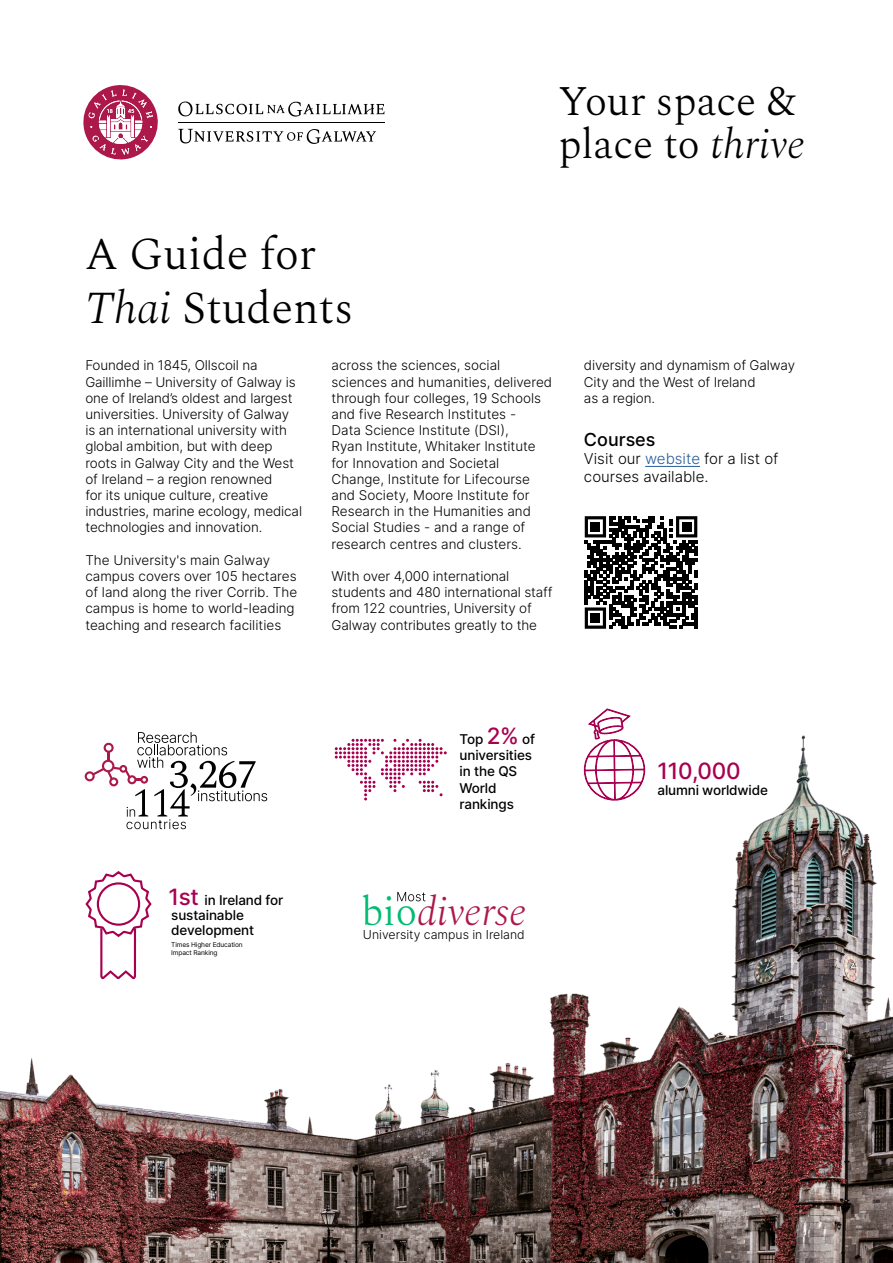
<style>
.page{position:relative;width:893px;height:1263px;background:#fff}
.page>*{position:absolute;margin:0;border:0;box-sizing:border-box;transform-origin:0 0}
.t1{font:300 45px/54px "Spectral";color:#000}
.t2{font:300 41.55px/42.9px "Spectral";color:#000}
.t3{font:italic 300 40.2px "Spectral";color:#ad184a}
.t4{font:500 22.5px "Inter";letter-spacing:-.01em;color:#a80050}
.t5{font:500 18px "Inter";color:#000}
.t6{font:300 15px/18px "Inter";color:#000}
.t7{font:300 13.5px/16.2px "Inter";letter-spacing:-.01em;color:#000}
.t8{font:500 13.5px/16.2px "Inter";letter-spacing:-.01em;color:#000}
.t9{font:300 12.3px "Inter";color:#000}
.t10{font:6.6px/8.9px "Inter";letter-spacing:-.02em;color:#000}
.s1{font-style:italic}
.s2{color:#275b9b}
.s3{font-size:22.5px;color:#a80050}
.s4{font-style:normal;color:#00bb71}
</style>
<div class="page">
<svg style="left:178px;top:102px;width:206px;height:15px"></svg>
<hr style="left:178px;top:122px;width:206px;height:1px;background:#000">
<svg style="left:178px;top:129px;width:198px;height:15px"></svg>
<svg style="left:83px;top:85px;width:75px;height:75px"></svg>
<hr style="left:645px;top:466px;width:55px;height:1px;background:#275b9b">
<svg style="left:585px;top:516px;width:112px;height:113px"></svg>
<div style="left:591px;top:522px;width:9px;height:9px;background:#000"></div>
<div style="left:682px;top:522px;width:9px;height:9px;background:#000"></div>
<div style="left:591px;top:613px;width:9px;height:10px;background:#000"></div>
<img style="left:0;top:708px;width:893px;height:555px">
<svg style="left:85px;top:732px;width:182px;height:97px"></svg>
<h2 class="t2" style="left:558px;top:76px;width:248px">Your space &amp; place to <span class="s1">thrive</span></h2>
<h1 class="t1" style="left:85px;top:223px;width:270px">A Guide for<br><span class="s1">Thai</span> Students</h1>
<p class="t7" style="left:85px;top:357px;width:218px">Founded in 1845, Ollscoil na Gaillimhe – University of Galway is one of Ireland’s oldest and largest universities. University of Galway is an international university with global ambition, but with deep roots in Galway City and the West of Ireland – a region renowned<br>for its unique culture, creative industries, marine ecology, medical technologies and innovation.</p>
<p class="t7" style="left:85px;top:551px;width:213px">The University's main Galway campus covers over 105 hectares of land along the river Corrib. The campus is home to world-leading teaching and research facilities</p>
<p class="t7" style="left:332px;top:357px;width:222px">across the sciences, social sciences and humanities, delivered through four colleges, 19 Schools and five Research Institutes -<br>Data Science Institute (DSI),<br>Ryan Institute, Whitaker Institute for Innovation and Societal<br>Change, Institute for Lifecourse and Society, Moore Institute for<br>Research in the Humanities and<br>Social Studies - and a range of research centres and clusters.</p>
<p class="t7" style="left:332px;top:568px;width:223px">With over 4,000 international students and 480 international staff from 122 countries, University of Galway contributes greatly to the</p>
<p class="t7" style="left:584px;top:357px;width:213px">diversity and dynamism of Galway<br>City and the West of Ireland<br>as a region.</p>
<h3 class="t5" style="left:584px;top:426px;width:73px">Courses</h3>
<p class="t6" style="left:584px;top:449px;width:196px">Visit our <span class="s2">website</span> for a list of courses available.</p>
<p class="t8" style="left:168px;top:892px;width:116px;line-height:15px"><span class="s3">1st</span> in Ireland for sustainable development</p>
<p class="t10" style="left:171px;top:939px;width:73px">Times Higher Education<br>Impact Ranking</p>
<p class="t8" style="left:459px;top:731px;width:77px">Top <span class="s3">2%</span> of universities in the QS<br>World rankings</p>
<h3 class="t3" style="left:361px;top:882px;width:167px"><span class="s4">bio</span>diverse</h3>
<p class="t9" style="left:363px;top:926px;width:163px">University campus in Ireland</p>
<h3 class="t4" style="left:657px;top:754px;width:85px">110,000</h3>
<p class="t8" style="left:657px;top:782px;width:112px">alumni worldwide</p>
</div>
